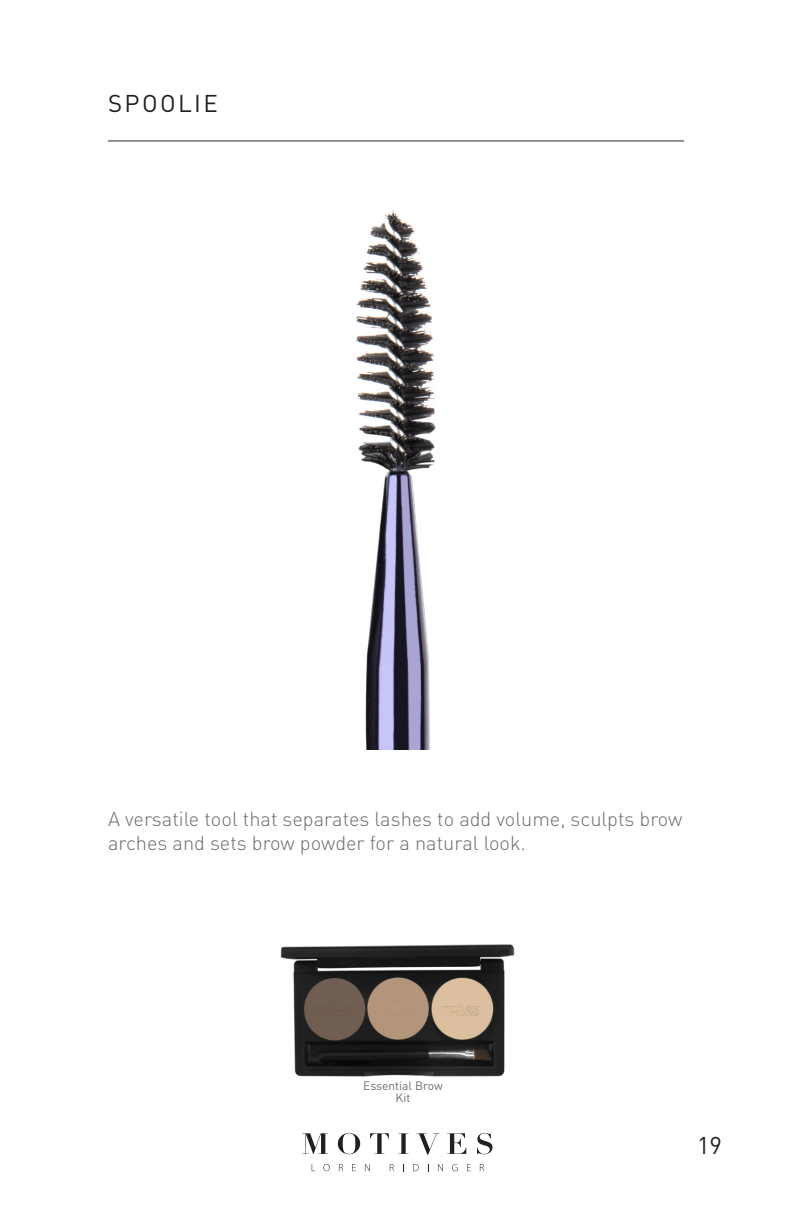
<style>
.page{position:relative;width:792px;height:1224px;background:#fff}
.page>*{position:absolute;margin:0;border:0;box-sizing:border-box;transform-origin:0 0}
.Paragraph_Style_1{font:24px "DIN";letter-spacing:.1em;color:#231f20}
.Paragraph_Style_1-2{font:300 20px/24px "DIN";color:#6c6d70}
.Paragraph_Style_1-3{font:12px "DIN";color:#6c6d70}
</style>
<div class="page">
<hr style="left:108px;top:140px;width:576px;height:1px;background:#282526">
<img style="left:280px;top:944px;width:235px;height:133px">
<svg style="left:302px;top:1133px;width:26px;height:21px"></svg>
<svg style="left:338px;top:1133px;width:22px;height:21px"></svg>
<svg style="left:370px;top:1133px;width:19px;height:21px"></svg>
<svg style="left:399px;top:1133px;width:9px;height:21px"></svg>
<svg style="left:417px;top:1133px;width:22px;height:22px"></svg>
<svg style="left:447px;top:1133px;width:19px;height:21px"></svg>
<svg style="left:477px;top:1133px;width:15px;height:21px"></svg>
<svg style="left:323px;top:1164px;width:7px;height:7px"></svg>
<svg style="left:339px;top:1164px;width:4px;height:7px"></svg>
<svg style="left:352px;top:1164px;width:4px;height:7px"></svg>
<svg style="left:365px;top:1164px;width:5px;height:7px"></svg>
<svg style="left:390px;top:1164px;width:4px;height:7px"></svg>
<svg style="left:413px;top:1164px;width:6px;height:7px"></svg>
<svg style="left:438px;top:1164px;width:5px;height:7px"></svg>
<svg style="left:452px;top:1164px;width:6px;height:7px"></svg>
<svg style="left:467px;top:1164px;width:4px;height:7px"></svg>
<svg style="left:480px;top:1164px;width:4px;height:7px"></svg>
<img style="left:356px;top:211px;width:80px;height:538px">
<p class="Paragraph_Style_1" style="left:108px;top:88px;width:111px">SPOOLIE</p>
<p class="Paragraph_Style_1-2" style="left:108px;top:806px;width:576px">A versatile tool that separates lashes to add volume, sculpts brow arches and sets brow powder for a natural look.</p>
<p class="Paragraph_Style_1-3" style="left:363px;top:1079px;width:81px">Essential Brow</p>
<p class="Paragraph_Style_1-3" style="left:396px;top:1091px;width:16px">Kit</p>
<p class="Paragraph_Style_1" style="left:697px;top:1131px;width:27px">19</p>
</div>
